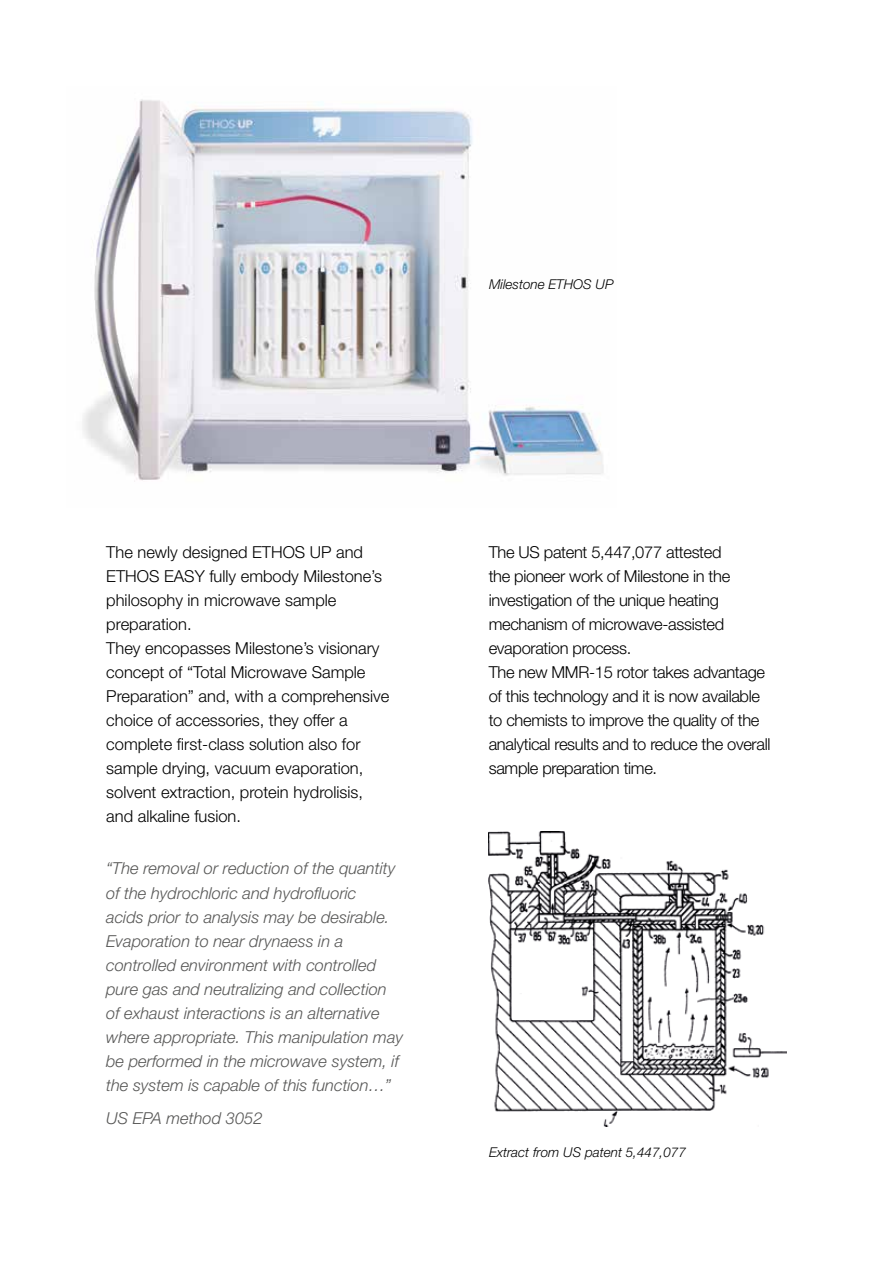
<style>
.page{position:relative;width:893px;height:1263px;background:#fff}
.page>*{position:absolute;margin:0;border:0;box-sizing:border-box;transform-origin:0 0}
.t1{font:italic 300 16.5px/24px "Helvetica Neue LT Std";color:#575756}
.t2{font:300 16.5px/24px "Helvetica Neue LT Std";color:#000}
.t3{font:300 16.5px/24px "Helvetica Neue LT Std";letter-spacing:-.02em;color:#000}
.t4{font:italic 300 13.5px "Helvetica Neue LT Std";color:#000}
</style>
<div class="page">
<img style="left:82px;top:99px;width:522px;height:383px">
<img style="left:489px;top:831px;width:298px;height:296px">
<p class="t4" style="left:489px;top:276px;width:126px">Milestone ETHOS UP</p>
<p class="t2" style="left:106px;top:539px;width:285px">The newly designed ETHOS UP and ETHOS EASY fully embody Milestone’s philosophy in microwave sample preparation.<br>They encopasses Milestone’s visionary concept of “Total Microwave Sample Preparation” and, with a comprehensive choice of accessories, they offer a complete first-class solution also for sample drying, vacuum evaporation, solvent extraction, protein hydrolisis, and alkaline fusion.</p>
<p class="t3" style="left:489px;top:539px;width:283px">The US patent 5,447,077 attested<br>the pioneer work of Milestone in the investigation of the unique heating mechanism of microwave-assisted evaporation process.<br>The new MMR-15 rotor takes advantage of this technology and it is now available to chemists to improve the quality of the analytical results and to reduce the overall sample preparation time.</p>
<p class="t1" style="left:106px;top:856px;width:299px">“The removal or reduction of the quantity of the hydrochloric and hydrofluoric<br>acids prior to analysis may be desirable.<br>Evaporation to near drynaess in a controlled environment with controlled pure gas and neutralizing and collection of exhaust interactions is an alternative where appropriate. This manipulation may be performed in the microwave system, if the system is capable of this function…”</p>
<p class="t1" style="left:106px;top:1106px;width:158px">US EPA method 3052</p>
<p class="t4" style="left:489px;top:1144px;width:198px">Extract from US patent 5,447,077</p>
</div>
